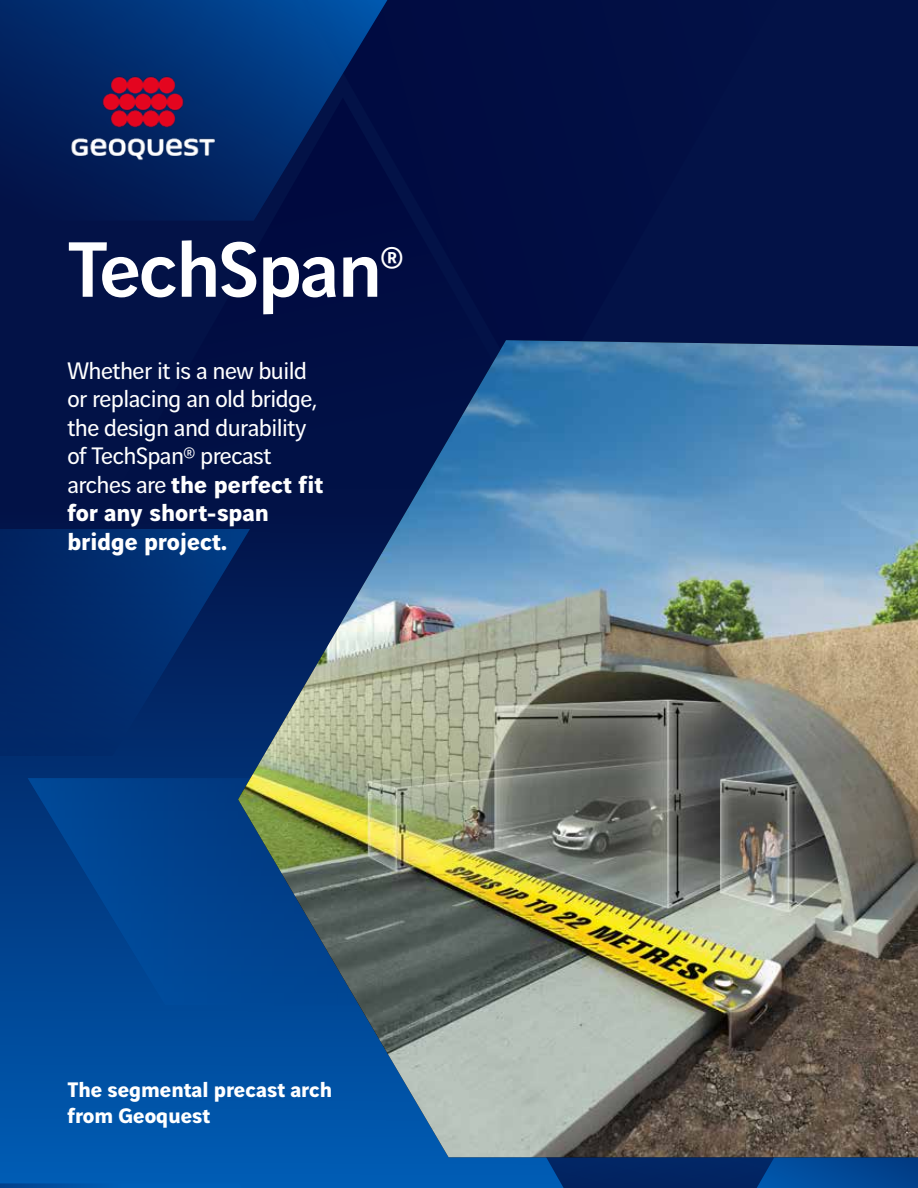
<style>
.page{position:relative;width:918px;height:1188px;background:#031247}
.page>*{position:absolute;margin:0;border:0;box-sizing:border-box;transform-origin:0 0}
.t1{font:500 83.85px "Vinci Sans";letter-spacing:-.02em;color:#fff}
.t2{font:25.5px/28.5px "Vinci Sans";letter-spacing:-.02em;color:#fff}
.t3{font:700 22.5px/25.5px "Vinci Sans";color:#fff}
.s1{font-weight:700}
</style>
<div class="page">
<svg style="left:0;top:756px;width:460px;height:432px;background:#004e9f"></svg>
<svg style="left:460px;top:1157px;width:244px;height:31px;background:#023980"></svg>
<svg style="left:704px;top:1157px;width:214px;height:31px;background:#013e86"></svg>
<svg style="left:0;top:1183px;width:242px;height:5px"></svg>
<svg style="left:0;top:529px;width:238px;height:227px;background:#012a6a"></svg>
<svg style="left:28px;top:778px;width:210px;height:227px;background:#00428e"></svg>
<svg style="left:0;top:0;width:387px;height:221px"></svg>
<img style="left:238px;top:340px;width:680px;height:817px">
<img style="left:57px;top:57px;width:173px;height:122px">
<h1 class="t1" style="left:68px;top:205px;width:337px">TechSpan<sup>®</sup></h1>
<p class="t2" style="left:68px;top:354px;width:257px">Whether it is a new build or replacing an old bridge, the design and durability of TechSpan® precast arches are <span class="s1">the perfect fit for any short-span bridge project.</span></p>
<p class="t3" style="left:68px;top:1075px;width:266px">The segmental precast arch from Geoquest</p>
</div>
